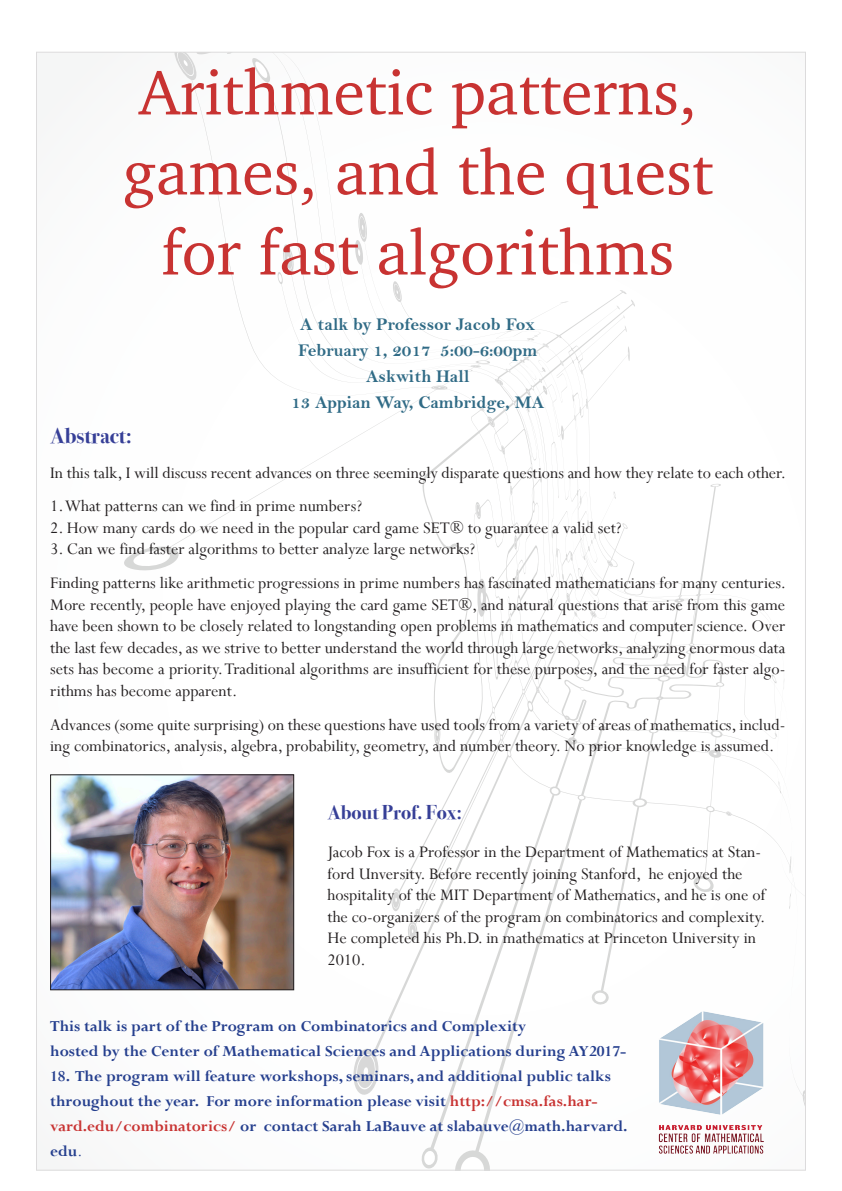
<style>
.page{position:relative;width:842px;height:1191px;background:#fff}
.page>*{position:absolute;margin:0;border:0;box-sizing:border-box;transform-origin:0 0}
.t1{font:64px "Charter";color:#c83332}
.t2{font:700 22px "Bodoni Svty Two ITCTT";color:#363f97}
.t3{font:700 20px "Bodoni Svty Two ITCTT";color:#363f97}
.t4{font:18px/21.6px "Perpetua";color:#231f20}
.t5{font:18px "Bell MT Bold";color:#306b86}
.t6{font:700 17px/25px "Perpetua";color:#253f8e}
.s1{color:#c83332}
.s2{font-weight:400}
</style>
<div class="page">
<svg style="left:259px;top:66px;width:95px;height:834px"></svg>
<svg style="left:377px;top:485px;width:346px;height:663px"></svg>
<svg style="left:477px;top:576px;width:10px;height:43px"></svg>
<svg style="left:548px;top:599px;width:2px;height:9px"></svg>
<svg style="left:564px;top:715px;width:6px;height:5px"></svg>
<svg style="left:568px;top:737px;width:10px;height:8px"></svg>
<svg style="left:599px;top:726px;width:7px;height:4px"></svg>
<svg style="left:656px;top:696px;width:7px;height:4px"></svg>
<svg style="left:663px;top:663px;width:7px;height:3px"></svg>
<svg style="left:709px;top:749px;width:12px;height:9px"></svg>
<svg style="left:510px;top:485px;width:2px;height:10px"></svg>
<svg style="left:514px;top:534px;width:3px;height:16px"></svg>
<svg style="left:551px;top:529px;width:2px;height:10px"></svg>
<svg style="left:516px;top:568px;width:3px;height:16px"></svg>
<svg style="left:501px;top:624px;width:2px;height:12px"></svg>
<svg style="left:587px;top:585px;width:3px;height:5px"></svg>
<svg style="left:574px;top:611px;width:3px;height:6px"></svg>
<svg style="left:556px;top:547px;width:2px;height:11px"></svg>
<svg style="left:590px;top:611px;width:7px;height:7px"></svg>
<div style="left:591px;top:743px;width:12px;height:7px;background:#e1e1e1;border-radius:50%"></div>
<div style="left:592px;top:743px;width:9px;height:6px;background:#e5e5e5;border-radius:50%"></div>
<svg style="left:593px;top:744px;width:8px;height:5px"></svg>
<svg style="left:577px;top:581px;width:3px;height:5px"></svg>
<svg style="left:557px;top:573px;width:13px;height:30px"></svg>
<svg style="left:540px;top:474px;width:2px;height:9px"></svg>
<svg style="left:174px;top:54px;width:30px;height:27px"></svg>
<svg style="left:628px;top:346px;width:2px;height:15px"></svg>
<svg style="left:657px;top:675px;width:14px;height:6px"></svg>
<svg style="left:599px;top:581px;width:5px;height:7px"></svg>
<svg style="left:599px;top:646px;width:4px;height:3px"></svg>
<svg style="left:716px;top:682px;width:8px;height:5px"></svg>
<svg style="left:648px;top:728px;width:11px;height:5px"></svg>
<svg style="left:577px;top:794px;width:9px;height:6px"></svg>
<svg style="left:706px;top:805px;width:9px;height:7px"></svg>
<svg style="left:507px;top:749px;width:5px;height:9px"></svg>
<svg style="left:500px;top:734px;width:3px;height:7px"></svg>
<svg style="left:492px;top:706px;width:3px;height:8px"></svg>
<svg style="left:509px;top:613px;width:2px;height:8px"></svg>
<svg style="left:532px;top:500px;width:3px;height:13px"></svg>
<svg style="left:124px;top:545px;width:55px;height:26px"></svg>
<svg style="left:277px;top:243px;width:17px;height:41px"></svg>
<svg style="left:252px;top:58px;width:19px;height:25px"></svg>
<svg style="left:517px;top:594px;width:4px;height:18px"></svg>
<svg style="left:514px;top:646px;width:12px;height:29px"></svg>
<svg style="left:522px;top:686px;width:18px;height:26px"></svg>
<svg style="left:549px;top:786px;width:12px;height:10px"></svg>
<svg style="left:771px;top:675px;width:5px;height:8px"></svg>
<svg style="left:778px;top:781px;width:3px;height:12px"></svg>
<svg style="left:632px;top:798px;width:15px;height:9px"></svg>
<svg style="left:710px;top:730px;width:13px;height:8px"></svg>
<svg style="left:646px;top:747px;width:7px;height:4px"></svg>
<svg style="left:671px;top:627px;width:6px;height:2px"></svg>
<svg style="left:576px;top:720px;width:5px;height:5px"></svg>
<svg style="left:580px;top:687px;width:5px;height:4px"></svg>
<svg style="left:686px;top:643px;width:8px;height:11px"></svg>
<svg style="left:719px;top:668px;width:5px;height:3px"></svg>
<svg style="left:434px;top:722px;width:7px;height:24px"></svg>
<svg style="left:353px;top:1045px;width:27px;height:53px"></svg>
<svg style="left:391px;top:887px;width:10px;height:25px"></svg>
<svg style="left:407px;top:908px;width:14px;height:34px"></svg>
<svg style="left:475px;top:501px;width:6px;height:19px"></svg>
<svg style="left:617px;top:290px;width:18px;height:19px"></svg>
<svg style="left:354px;top:213px;width:234px;height:242px"></svg>
<svg style="left:674px;top:595px;width:10px;height:7px"></svg>
<svg style="left:666px;top:644px;width:6px;height:9px"></svg>
<svg style="left:726px;top:811px;width:6px;height:5px"></svg>
<svg style="left:789px;top:857px;width:2px;height:16px"></svg>
<svg style="left:802px;top:1091px;width:2px;height:12px"></svg>
<svg style="left:455px;top:1148px;width:35px;height:20px"></svg>
<svg style="left:693px;top:875px;width:21px;height:18px"></svg>
<svg style="left:591px;top:989px;width:18px;height:16px"></svg>
<svg style="left:421px;top:1146px;width:18px;height:22px"></svg>
<svg style="left:710px;top:484px;width:11px;height:3px"></svg>
<svg style="left:622px;top:523px;width:6px;height:6px"></svg>
<svg style="left:566px;top:489px;width:50px;height:78px"></svg>
<img style="left:637px;top:1001px;width:127px;height:153px">
<img style="left:52px;top:776px;width:240px;height:212px">
<div style="left:50px;top:774px;width:244px;height:216px;border:1px solid #231f20"></div>
<p class="t1" style="left:139px;top:37px;width:559px">Arithmetic patterns,</p>
<p class="t1" style="left:122px;top:117px;width:592px">games, and the quest</p>
<p class="t1" style="left:161px;top:197px;width:514px">for fast algorithms</p>
<p class="t5" style="left:300px;top:313px;width:237px">A talk by Professor Jacob Fox</p>
<p class="t5" style="left:298px;top:339px;width:241px">February 1, 2017 5:00-6:00pm</p>
<p class="t5" style="left:366px;top:365px;width:105px">Askwith Hall</p>
<p class="t5" style="left:291px;top:391px;width:255px">13 Appian Way, Cambridge, MA</p>
<p class="t2" style="left:50px;top:417px;width:83px">Abstract:</p>
<p class="t4" style="left:50px;top:461px;width:737px">In this talk, I will discuss recent advances on three seemingly disparate questions and how they relate to each other.</p>
<p class="t4" style="left:50px;top:495px;width:313px">1. What patterns can we find in prime numbers?</p>
<p class="t4" style="left:50px;top:516px;width:573px">2. How many cards do we need in the popular card game SET® to guarantee a valid set?</p>
<p class="t4" style="left:50px;top:538px;width:427px">3. Can we find faster algorithms to better analyze large networks?</p>
<p class="t4" style="left:50px;top:571px;width:737px;text-align:justify">Finding patterns like arithmetic progressions in prime numbers has fascinated mathematicians for many centuries.<br>More recently, people have enjoyed playing the card game SET®, and natural questions that arise from this game have been shown to be closely related to longstanding open problems in mathematics and computer science. Over the last few decades, as we strive to better understand the world through large networks, analyzing enormous data sets has become a priority. Traditional algorithms are insufficient for these purposes, and the need for faster algo&shy;rithms has become apparent.</p>
<p class="t4" style="left:50px;top:713px;width:737px">Advances (some quite surprising) on these questions have used tools from a variety of areas of mathematics, includ&shy;ing combinatorics, analysis, algebra, probability, geometry, and number theory. No prior knowledge is assumed.</p>
<p class="t3" style="left:327px;top:795px;width:136px">About Prof. Fox:</p>
<p class="t4" style="left:327px;top:840px;width:439px">Jacob Fox is a Professor in the Department of Mathematics at Stan&shy;ford Unversity. Before recently joining Stanford, he enjoyed the hospitality of the MIT Department of Mathematics, and he is one of the co-organizers of the program on combinatorics and complexity.<br>He completed his Ph.D. in mathematics at Princeton University in 2010.</p>
<p class="t6" style="left:50px;top:1013px;width:478px">This talk is part of the Program on Combinatorics and Complexity</p>
<p class="t6" style="left:50px;top:1038px;width:578px">hosted by the Center of Mathematical Sciences and Applications during AY2017-</p>
<p class="t6" style="left:50px;top:1063px;width:579px">18. The program will feature workshops, seminars, and additional public talks throughout the year. For more information please visit <span class="s1">http://cmsa.fas.har&shy;vard.edu/combinatorics/</span> or contact Sarah LaBauve at slabauve@math.harvard. edu<span class="s2">.</span></p>
</div>
